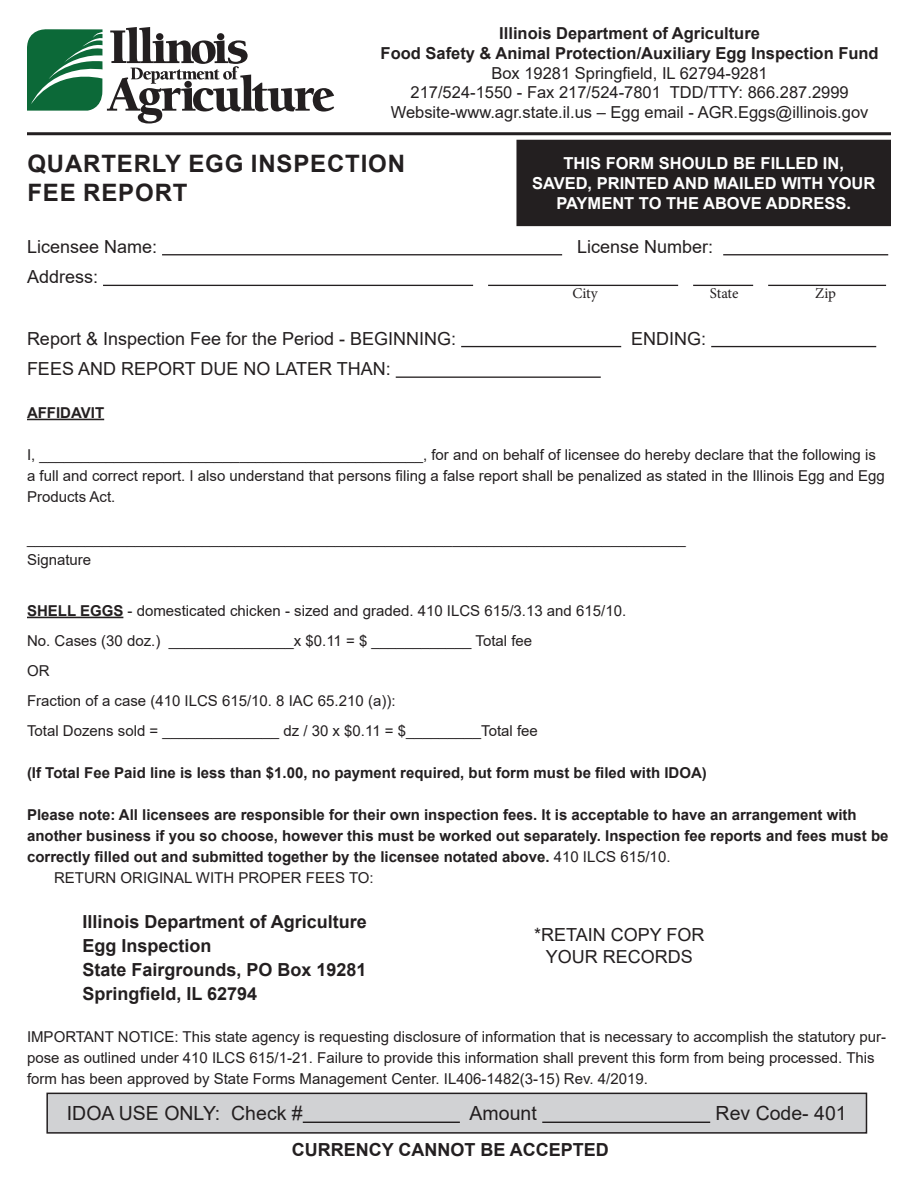
<style>
.page{position:relative;width:918px;height:1188px;background:#fff}
.page>*{position:absolute;margin:0;border:0;box-sizing:border-box;transform-origin:0 0}
.t1{font:700 24px/28.8px "Arial";letter-spacing:.035em;color:#231f20}
.t2{font:19.5px "Arial";color:#231f20}
.t3{font:18px/21.6px "Arial";color:#231f20;text-align:center}
.t4{font:700 18px/24px "Arial";color:#231f20}
.t5{font:16.5px/19.8px "Arial";color:#231f20;text-align:center}
.t6{font:700 16.5px/19.8px "Arial";color:#231f20;text-align:center}
.t7{font:700 16.5px/19.8px "Arial";color:#fff;text-align:center}
.t8{font:15px/21px "Arial";color:#231f20}
.t9{font:700 15px "Arial";color:#231f20}
.t10{font:15px "Minion Pro";letter-spacing:-.005em;color:#231f20}
.s1{font-weight:700}
.s2{font-weight:400}
</style>
<div class="page">
<svg style="left:27px;top:27px;width:307px;height:97px"></svg>
<div style="left:217px;top:33px;width:7px;height:7px;background:#231f20;border-radius:50%"></div>
<div style="left:156px;top:33px;width:7px;height:7px;background:#231f20;border-radius:50%"></div>
<hr style="left:27px;top:132px;width:864px;height:3px;background:#231f20">
<hr style="left:162px;top:254px;width:400px;height:1px;background:#231f20">
<hr style="left:723px;top:254px;width:165px;height:1px;background:#231f20">
<hr style="left:103px;top:285px;width:370px;height:1px;background:#231f20">
<hr style="left:488px;top:285px;width:190px;height:1px;background:#231f20">
<hr style="left:693px;top:285px;width:60px;height:1px;background:#231f20">
<hr style="left:768px;top:285px;width:118px;height:1px;background:#231f20">
<hr style="left:461px;top:346px;width:160px;height:1px;background:#231f20">
<hr style="left:711px;top:346px;width:165px;height:1px;background:#231f20">
<hr style="left:396px;top:377px;width:205px;height:1px;background:#231f20">
<hr style="left:27px;top:419px;width:77px;height:1px;background:#231f20">
<hr style="left:27px;top:617px;width:96px;height:1px;background:#231f20">
<div style="left:47px;top:1093px;width:819px;height:40px;background:#d1d2d4"></div>
<hr style="left:303px;top:1122px;width:157px;height:1px;background:#231f20">
<hr style="left:542px;top:1122px;width:168px;height:1px;background:#231f20">
<div style="left:46px;top:1093px;width:821px;height:41px;border:2px solid #231f20"></div>
<div style="left:518px;top:141px;width:372px;height:84px;background:#231f20"></div>
<div style="left:516px;top:140px;width:375px;height:86px;border:3px solid #231f20"></div>
<p class="t6" style="left:381px;top:24px;width:500px">Illinois Department of Agriculture<br>Food Safety &amp; Animal Protection/Auxiliary Egg Inspection Fund</p>
<p class="t5" style="left:391px;top:63px;width:479px">Box 19281 Springfield, IL 62794-9281<br>217/524-1550 - Fax 217/524-7801 TDD/TTY: 866.287.2999<br>Website-www.agr.state.il.us – Egg email - AGR.Eggs@illinois.gov</p>
<h1 class="t1" style="left:27px;top:149px;width:379px">QUARTERLY EGG INSPECTION<br>FEE REPORT</h1>
<p class="t3" style="left:27px;top:236px;width:132px">Licensee Name:</p>
<p class="t3" style="left:577px;top:236px;width:138px">License Number:</p>
<p class="t3" style="left:27px;top:266px;width:73px">Address:</p>
<p class="t7" style="left:532px;top:154px;width:345px">THIS FORM SHOULD BE FILLED IN,<br>SAVED, PRINTED AND MAILED WITH YOUR<br>PAYMENT TO THE ABOVE ADDRESS.</p>
<p class="t10" style="left:572px;top:283px;width:27px">City</p>
<p class="t10" style="left:710px;top:283px;width:30px">State</p>
<p class="t10" style="left:815px;top:283px;width:22px">Zip</p>
<p class="t3" style="left:27px;top:327px;width:431px">Report &amp; Inspection Fee for the Period - BEGINNING:</p>
<p class="t3" style="left:631px;top:327px;width:77px">ENDING:</p>
<p class="t3" style="left:27px;top:358px;width:365px">FEES AND REPORT DUE NO LATER THAN:</p>
<p class="t9" style="left:27px;top:402px;width:79px">AFFIDAVIT</p>
<p class="t8" style="left:27px;top:444px;width:859px">I, ______________________________________________, for and on behalf of licensee do hereby declare that the following is a full and correct report. I also understand that persons filing a false report shall be penalized as stated in the Illinois Egg and Egg<br>Products Act.</p>
<p class="t8" style="left:27px;top:528px;width:660px">_______________________________________________________________________________<br>Signature</p>
<p class="t8" style="left:27px;top:596px;width:601px;line-height:30px"><span class="s1">SHELL EGGS</span> - domesticated chicken - sized and graded. 410 ILCS 615/3.13 and 615/10.<br>No. Cases (30 doz.) _______________x $0.11 = $ ____________ Total fee<br>OR<br>Fraction of a case (410 ILCS 615/10. 8 IAC 65.210 (a)):<br>Total Dozens sold = ______________ dz / 30 x $0.11 = $_________Total fee</p>
<p class="t9" style="left:27px;top:762px;width:681px">(If Total Fee Paid line is less than $1.00, no payment required, but form must be filed with IDOA)</p>
<p class="t9" style="left:27px;top:804px;width:831px">Please note: All licensees are responsible for their own inspection fees. It is acceptable to have an arrangement with</p>
<p class="t9" style="left:27px;top:825px;width:863px">another business if you so choose, however this must be worked out separately. Inspection fee reports and fees must be</p>
<p class="t9" style="left:27px;top:846px;width:645px">correctly filled out and submitted together by the licensee notated above. <span class="s2">410 ILCS 615/10.</span></p>
<p class="t8" style="left:54px;top:867px;width:321px">RETURN ORIGINAL WITH PROPER FEES TO:</p>
<p class="t4" style="left:82px;top:910px;width:286px">Illinois Department of Agriculture<br>Egg Inspection<br>State Fairgrounds, PO Box 19281<br>Springfield, IL 62794</p>
<p class="t8" style="left:27px;top:1026px;width:861px">IMPORTANT NOTICE: This state agency is requesting disclosure of information that is necessary to accomplish the statutory pur&shy;pose as outlined under 410 ILCS 615/1-21. Failure to provide this information shall prevent this form from being processed. This form has been approved by State Forms Management Center. IL406-1482(3-15) Rev. 4/2019.</p>
<p class="t3" style="left:534px;top:924px;width:172px">*RETAIN COPY FOR<br>YOUR RECORDS</p>
<h2 class="t2" style="left:67px;top:1100px;width:237px">IDOA USE ONLY: Check #</h2>
<h2 class="t2" style="left:470px;top:1100px;width:69px">Amount</h2>
<h2 class="t2" style="left:716px;top:1100px;width:133px">Rev Code- 401</h2>
<p class="t4" style="left:292px;top:1138px;width:319px">CURRENCY CANNOT BE ACCEPTED</p>
</div>
